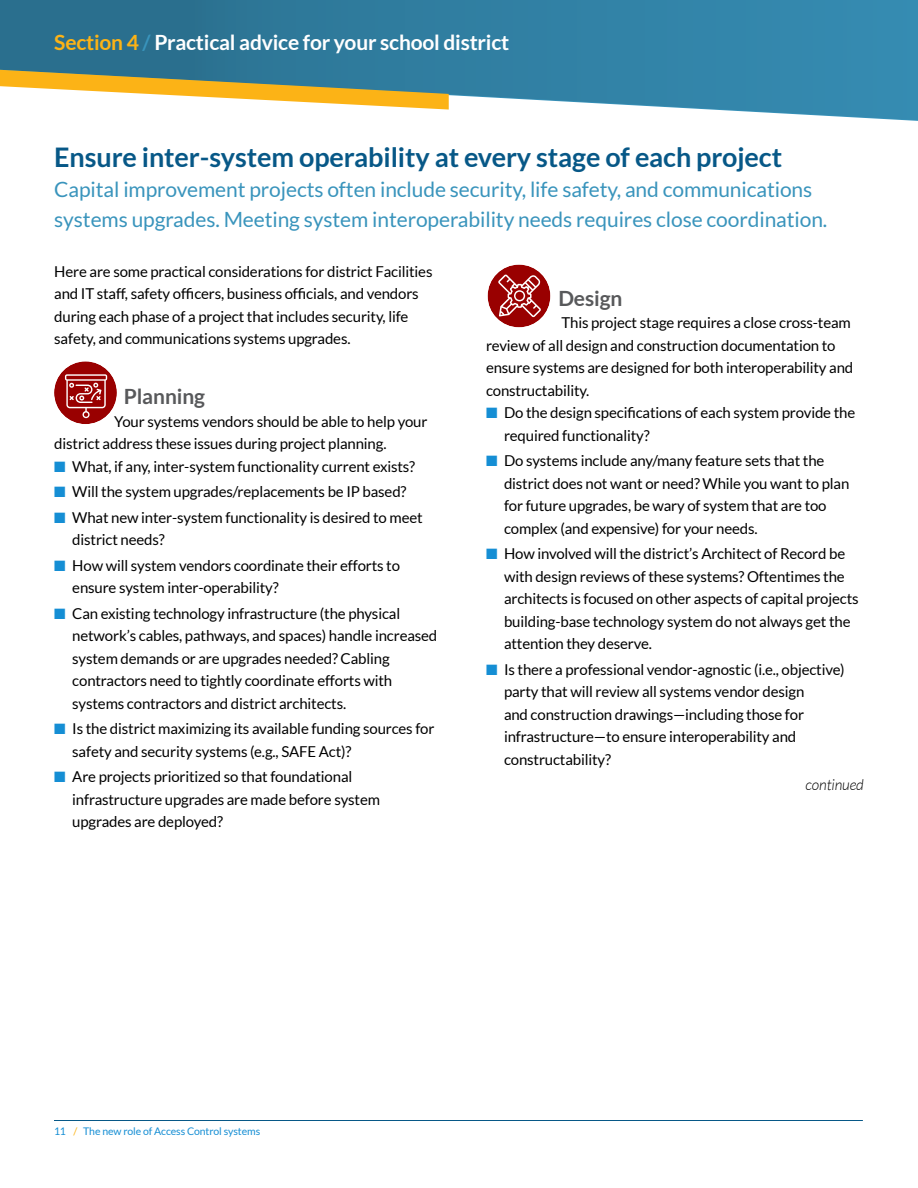
<style>
.page{position:relative;width:918px;height:1188px;background:#fff}
.page>*{position:absolute;margin:0;border:0;box-sizing:border-box;transform-origin:0 0}
.t1{font:700 27px "Lato";letter-spacing:-.005em;color:#075887}
.t2{font:21px/30px "Lato";letter-spacing:-.005em;color:#3994bc}
.t3{font:700 21px "Lato";letter-spacing:-.01em;color:#fff}
.t4{font:700 21px "Lato";letter-spacing:-.005em;color:#58595b}
.t5{font:15px/22.5px "Lato";letter-spacing:-.01em;color:#000}
.t6{font:italic 300 15px "Lato";letter-spacing:-.01em;color:#000}
.t7{font:10.5px "Lato";letter-spacing:-.01em;color:#158ed4}
.s1{color:#fcb316}
.s2{color:#3994bc}
.s3{color:#158ed4}
</style>
<div class="page">
<svg style="left:0;top:0;width:918px;height:121px;background:#488dac"></svg>
<svg style="left:0;top:70px;width:449px;height:40px"></svg>
<hr style="left:54px;top:1120px;width:809px;height:1px;background:#075887">
<div style="left:54px;top:361px;width:63px;height:63px;background:#900;border-radius:50%"></div>
<svg style="left:65px;top:374px;width:42px;height:44px"></svg>
<div style="left:488px;top:265px;width:62px;height:62px;background:#900;border-radius:50%"></div>
<svg style="left:498px;top:275px;width:43px;height:42px"></svg>
<h2 class="t3" style="left:54px;top:30px;width:457px"><span class="s1">Section 4</span> <span class="s2">/</span> Practical advice for your school district</h2>
<h1 class="t1" style="left:54px;top:142px;width:729px">Ensure inter-system operability at every stage of each project</h1>
<h2 class="t2" style="left:54px;top:175px;width:775px">Capital improvement projects often include security, life safety, and communications systems upgrades. Meeting system interoperability needs requires close coordination.</h2>
<p class="t5" style="left:54px;top:260px;width:380px">Here are some practical considerations for district Facilities and IT staff, safety officers, business officials, and vendors during each phase of a project that includes security, life safety, and communications systems upgrades.</p>
<h2 class="t4" style="left:124px;top:384px;width:83px">Planning</h2>
<p class="t5" style="left:54px;top:410px;width:375px;text-indent:60px">Your systems vendors should be able to help your district address these issues during project planning.</p>
<p class="t5" style="left:54px;top:455px;width:362px"><span class="s3">■</span> What, if any, inter-system functionality current exists?</p>
<p class="t5" style="left:54px;top:480px;width:354px"><span class="s3">■</span> Will the system upgrades/replacements be IP based?</p>
<p class="t5" style="left:72px;top:506px;width:352px;text-indent:-18px"><span class="s3">■</span> What new inter-system functionality is desired to meet district needs?</p>
<p class="t5" style="left:72px;top:554px;width:329px;text-indent:-18px"><span class="s3">■</span> How will system vendors coordinate their efforts to ensure system inter-operability?</p>
<p class="t5" style="left:72px;top:602px;width:367px;text-indent:-18px"><span class="s3">■</span> Can existing technology infrastructure (the physical network’s cables, pathways, and spaces) handle increased system demands or are upgrades needed? Cabling contractors need to tightly coordinate efforts with systems contractors and district architects.</p>
<p class="t5" style="left:72px;top:717px;width:364px;text-indent:-18px"><span class="s3">■</span> Is the district maximizing its available funding sources for safety and security systems (e.g., SAFE Act)?</p>
<p class="t5" style="left:72px;top:765px;width:309px;text-indent:-18px"><span class="s3">■</span> Are projects prioritized so that foundational infrastructure upgrades are made before system upgrades are deployed?</p>
<h2 class="t4" style="left:558px;top:286px;width:66px">Design</h2>
<p class="t5" style="left:486px;top:311px;width:369px;text-indent:75px">This project stage requires a close cross-team review of all design and construction documentation to ensure systems are designed for both interoperability and constructability.</p>
<p class="t5" style="left:504px;top:401px;width:353px;text-indent:-18px"><span class="s3">■</span> Do the design specifications of each system provide the required functionality?</p>
<p class="t5" style="left:504px;top:449px;width:347px;text-indent:-18px"><span class="s3">■</span> Do systems include any/many feature sets that the district does not want or need? While you want to plan for future upgrades, be wary of system that are too complex (and expensive) for your needs.</p>
<p class="t5" style="left:504px;top:542px;width:356px;text-indent:-18px"><span class="s3">■</span> How involved will the district’s Architect of Record be with design reviews of these systems? Oftentimes the architects is focused on other aspects of capital projects building-base technology system do not always get the attention they deserve.</p>
<p class="t5" style="left:504px;top:658px;width:342px;text-indent:-18px"><span class="s3">■</span> Is there a professional vendor-agnostic (i.e., objective) party that will review all systems vendor design<br>and construction drawings—including those for infrastructure—to ensure interoperability and constructability?</p>
<p class="t6" style="left:806px;top:776px;width:60px">continued</p>
<p class="t7" style="left:54px;top:1125px;width:208px">11 <span class="s1">/</span> The new role of Access Control systems</p>
</div>
